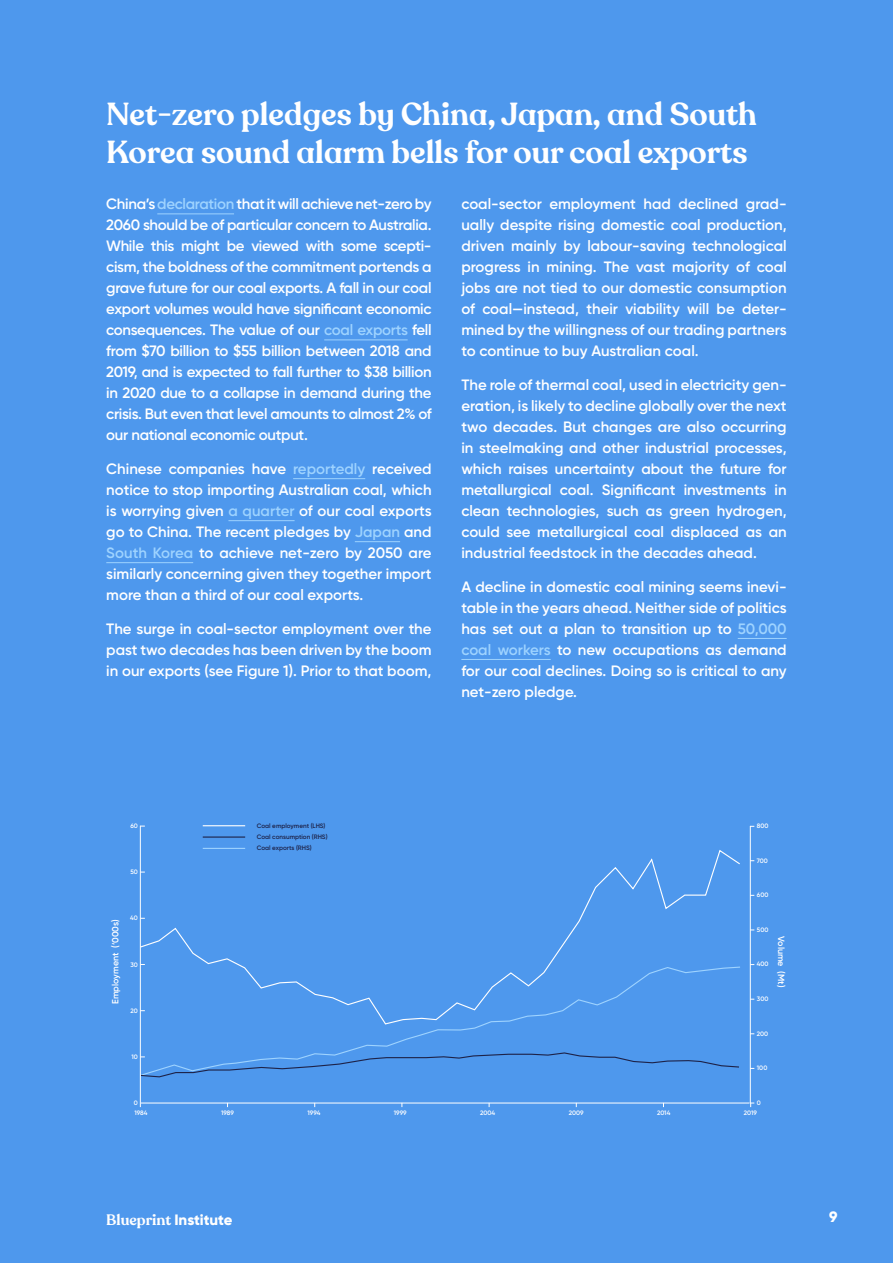
<style>
.page{position:relative;width:893px;height:1263px;background:#4e98ed}
.page>*{position:absolute;margin:0;border:0;box-sizing:border-box;transform-origin:0 0}
.t1{font:600 31.5px/37.8px "Recoleta Alt";color:#fff}
.t2{font:600 15px/21px "Gilroy";color:#fff;text-align:justify}
.t3{font:600 15px "Recoleta Alt";color:#fff}
.t4{font:800 15px "Gilroy";color:#fff}
.t5{font:600 9px "Gilroy";color:#fff}
.t6{font:600 6.3px "Gilroy";color:#fff}
.t7{font:600 6.3px/11.2px "Gilroy";color:#1d2248}
.s1{color:#9ed3ff}
.s2{font-family:"Gilroy";font-weight:800}
</style>
<div class="page">
<hr style="left:157px;top:214px;width:77px;height:1px;background:#9ed3ff">
<hr style="left:324px;top:340px;width:84px;height:1px;background:#9ed3ff">
<hr style="left:293px;top:478px;width:72px;height:1px;background:#9ed3ff">
<hr style="left:228px;top:520px;width:67px;height:1px;background:#9ed3ff">
<hr style="left:355px;top:541px;width:45px;height:1px;background:#9ed3ff">
<hr style="left:106px;top:562px;width:87px;height:1px;background:#9ed3ff">
<hr style="left:738px;top:638px;width:49px;height:1px;background:#9ed3ff">
<hr style="left:461px;top:659px;width:90px;height:1px;background:#9ed3ff">
<svg style="left:139px;top:1025px;width:345px;height:52px"></svg>
<svg style="left:139px;top:849px;width:601px;height:176px"></svg>
<hr style="left:141px;top:1103px;width:608px;height:1px;background:#fff">
<hr style="left:750px;top:826px;width:1px;height:277px;background:#fff">
<svg style="left:141px;top:1052px;width:598px;height:26px"></svg>
<hr style="left:203px;top:825px;width:42px;height:1px;background:#fff">
<hr style="left:203px;top:836px;width:42px;height:2px;background:#1d2248">
<hr style="left:203px;top:848px;width:42px;height:1px;background:#9ed3ff">
<hr style="left:140px;top:826px;width:1px;height:281px;background:#fff">
<h1 class="t1" style="left:106px;top:96px;width:652px">Net-zero pledges by China, Japan, and South<br>Korea sound alarm bells for our coal exports</h1>
<p class="t2" style="left:106px;top:193px;width:327px">China’s <span class="s1">declaration</span> that it will achieve net-zero by 2060 should be of particular concern to Australia.<br>While this might be viewed with some scepti&shy;cism, the boldness of the commitment portends a grave future for our coal exports. A fall in our coal export volumes would have significant economic consequences. The value of our <span class="s1">coal exports</span> fell from $70 billion to $55 billion between 2018 and 2019, and is expected to fall further to $38 billion in 2020 due to a collapse in demand during the crisis. But even that level amounts to almost 2% of our national economic output.</p>
<p class="t2" style="left:106px;top:458px;width:327px">Chinese companies have <span class="s1">reportedly</span> received notice to stop importing Australian coal, which is worrying given <span class="s1">a quarter</span> of our coal exports go to China. The recent pledges by <span class="s1">Japan</span> and <span class="s1">South Korea</span> to achieve net-zero by 2050 are similarly concerning given they together import more than a third of our coal exports.</p>
<p class="t2" style="left:106px;top:618px;width:327px">The surge in coal-sector employment over the past two decades has been driven by the boom in our exports (see Figure 1). Prior to that boom,</p>
<p class="t2" style="left:461px;top:193px;width:327px">coal-sector employment had declined grad&shy;ually despite rising domestic coal production, driven mainly by labour-saving technological progress in mining. The vast majority of coal jobs are not tied to our domestic consumption of coal—instead, their viability will be deter&shy;mined by the willingness of our trading partners to continue to buy Australian coal.</p>
<p class="t2" style="left:461px;top:374px;width:327px">The role of thermal coal, used in electricity gen&shy;eration, is likely to decline globally over the next two decades. But changes are also occurring in steelmaking and other industrial processes, which raises uncertainty about the future for metallurgical coal. Significant investments in clean technologies, such as green hydrogen, could see metallurgical coal displaced as an industrial feedstock in the decades ahead.</p>
<p class="t2" style="left:461px;top:576px;width:327px">A decline in domestic coal mining seems inevi&shy;table in the years ahead. Neither side of politics has set out a plan to transition up to <span class="s1">50,000 coal workers</span> to new occupations as demand for our coal declines. Doing so is critical to any net-zero pledge.</p>
<p class="t5" style="left:110px;top:1004px;width:86px;rotate:-90deg">Employment (‘000s)</p>
<p class="t6" style="left:130px;top:822px;width:9px">60</p>
<p class="t6" style="left:131px;top:868px;width:9px">50</p>
<p class="t6" style="left:130px;top:914px;width:9px">40</p>
<p class="t6" style="left:131px;top:960px;width:9px">30</p>
<p class="t6" style="left:131px;top:1006px;width:9px">20</p>
<p class="t6" style="left:132px;top:1052px;width:8px">10</p>
<p class="t6" style="left:134px;top:1098px;width:6px">0</p>
<p class="t7" style="left:257px;top:820px;width:72px">Coal employment (LHS)<br>Coal consumption (RHS)<br>Coal exports (RHS)</p>
<p class="t6" style="left:757px;top:822px;width:13px">800</p>
<p class="t6" style="left:757px;top:856px;width:13px">700</p>
<p class="t6" style="left:757px;top:891px;width:13px">600</p>
<p class="t6" style="left:757px;top:926px;width:13px">500</p>
<p class="t6" style="left:757px;top:960px;width:13px">400</p>
<p class="t6" style="left:757px;top:995px;width:13px">300</p>
<p class="t6" style="left:757px;top:1029px;width:13px">200</p>
<p class="t6" style="left:757px;top:1064px;width:12px">100</p>
<p class="t6" style="left:757px;top:1098px;width:6px">0</p>
<p class="t6" style="left:134px;top:1108px;width:15px">1984</p>
<p class="t6" style="left:221px;top:1108px;width:14px">1989</p>
<p class="t6" style="left:307px;top:1108px;width:14px">1994</p>
<p class="t6" style="left:394px;top:1108px;width:14px">1999</p>
<p class="t6" style="left:480px;top:1108px;width:17px">2004</p>
<p class="t6" style="left:569px;top:1108px;width:16px">2009</p>
<p class="t6" style="left:657px;top:1108px;width:15px">2014</p>
<p class="t6" style="left:744px;top:1108px;width:15px">2019</p>
<p class="t5" style="left:787px;top:936px;width:53px;rotate:90deg">Volume (Mt)</p>
<p class="t3" style="left:106px;top:1210px;width:128px">Blueprint <span class="s2">Institute</span></p>
<p class="t4" style="left:829px;top:1207px;width:10px">9</p>
</div>
